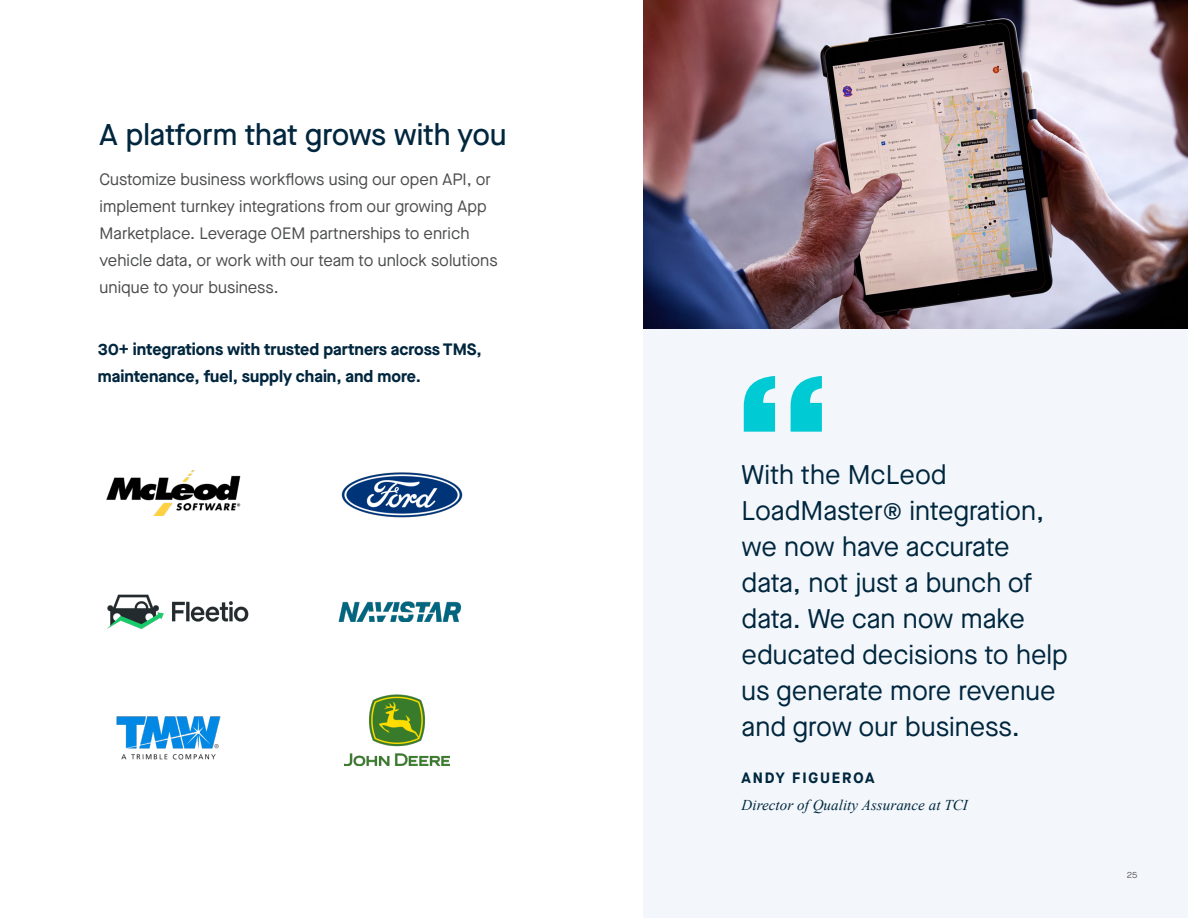
<style>
.page{position:relative;width:1188px;height:918px;background:#fff}
.page>*{position:absolute;margin:0;border:0;box-sizing:border-box;transform-origin:0 0}
.t1{font:500 30px "Maison Neue";color:#00263e}
.t2{font:27px/36px "Maison Neue";color:#00263e}
.body_copy{font:16.5px/27px "Maison Neue";color:#4b4c4d}
.body_copy-2{font:700 16.5px/27px "Maison Neue";color:#00263e}
.quote_attrib{font:italic 15px/27px "Times New Roman";letter-spacing:.005em;color:#00263e}
.t3{font:9px "Maison Neue";color:#57585a}
.s1{font-family:"Maison Neue";font-weight:700;font-style:normal}
</style>
<div class="page">
<div style="left:644px;top:0;width:544px;height:918px;background:#f3f7fb"></div>
<img style="left:107px;top:471px;width:133px;height:45px">
<img style="left:107px;top:594px;width:142px;height:35px">
<img style="left:345px;top:695px;width:105px;height:70px">
<img style="left:338px;top:601px;width:124px;height:21px">
<img style="left:117px;top:716px;width:104px;height:43px">
<img style="left:341px;top:472px;width:122px;height:46px">
<svg style="left:744px;top:376px;width:78px;height:56px"></svg>
<img style="left:644px;top:0;width:544px;height:328px">
<h2 class="t1" style="left:100px;top:114px;width:408px">A platform that grows with you</h2>
<p class="body_copy" style="left:100px;top:166px;width:400px">Customize business workflows using our open API, or implement turnkey integrations from our growing App Marketplace. Leverage OEM partnerships to enrich vehicle data, or work with our team to unlock solutions unique to your business.</p>
<p class="body_copy-2" style="left:98px;top:335px;width:385px">30+ integrations with trusted partners across TMS, maintenance, fuel, supply chain, and more.</p>
<h2 class="t2" style="left:742px;top:456px;width:328px">With the McLeod<br>LoadMaster® integration, we now have accurate data, not just a bunch of data. We can now make educated decisions to help us generate more revenue and grow our business.</h2>
<p class="quote_attrib" style="left:742px;top:764px;width:228px"><span class="s1">ANDY FIGUEROA<br></span>Director of Quality Assurance at TCI</p>
<p class="t3" style="left:1127px;top:868px;width:12px">25</p>
</div>
